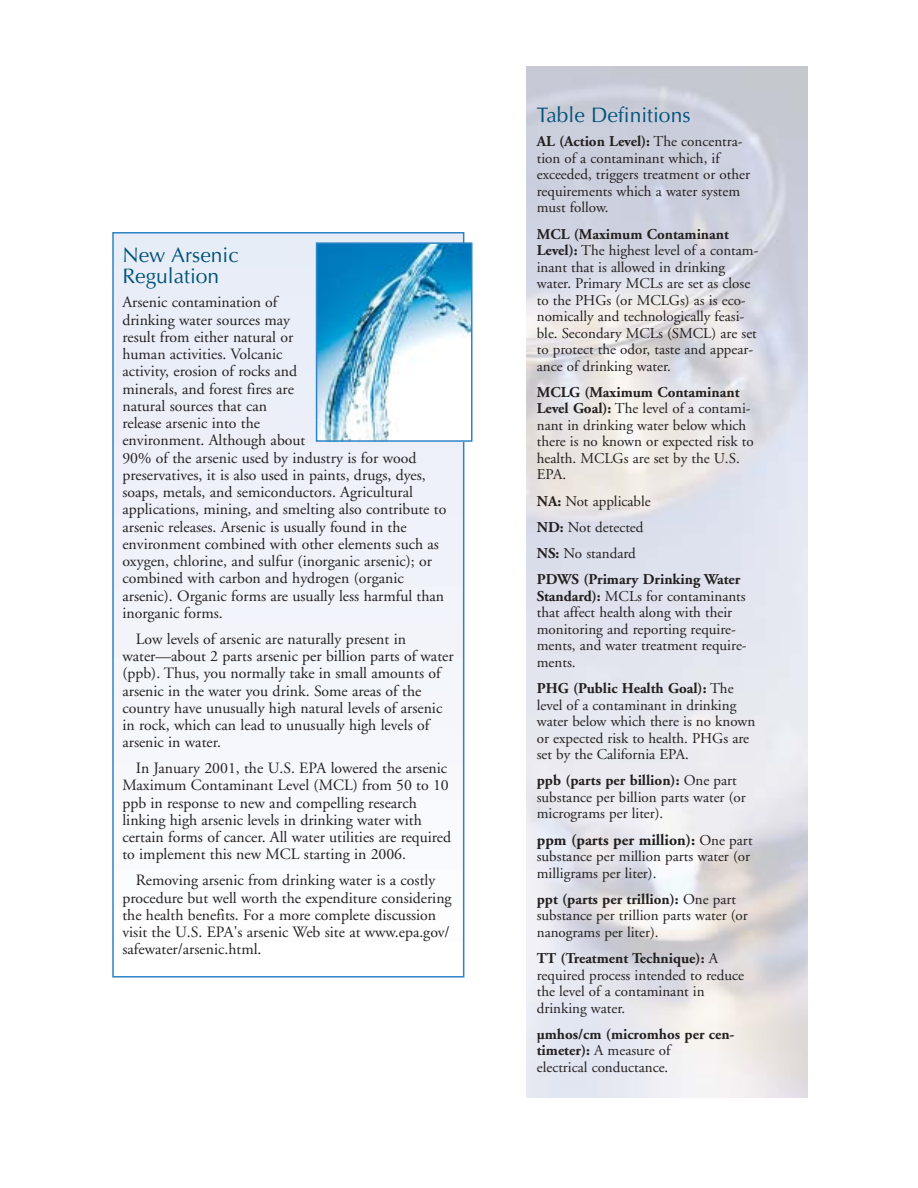
<style>
.page{position:relative;width:918px;height:1188px;background:#fff}
.page>*{position:absolute;margin:0;border:0;box-sizing:border-box;transform-origin:0 0}
.t1{font:21px/21px "Optima";color:#005179}
.t2{font:15.75px/17.2px "Adobe Garamond";color:#231f1f}
.t3{font:700 15.75px "Adobe Garamond";color:#231f1f}
.t4{font:15px/16.5px "Adobe Garamond";color:#231f1f}
.t5{font:700 15px/26.2px "Adobe Garamond";color:#231f1f}
.s1{font-weight:700}
.s2{font-weight:400}
.s3{font-weight:400;font-size:15px}
</style>
<div class="page">
<div style="left:113px;top:237px;width:351px;height:25px;background:#e7edf7"></div>
<div style="left:113px;top:273px;width:351px;height:25px;background:#e8edf7"></div>
<div style="left:113px;top:308px;width:351px;height:25px;background:#e9eef8"></div>
<div style="left:113px;top:344px;width:351px;height:25px;background:#eaeef8"></div>
<div style="left:113px;top:379px;width:351px;height:25px;background:#ebeff8"></div>
<div style="left:113px;top:415px;width:351px;height:25px;background:#eceff8"></div>
<div style="left:113px;top:450px;width:351px;height:25px;background:#edf0f9"></div>
<div style="left:113px;top:486px;width:351px;height:25px;background:#eef1f9"></div>
<div style="left:113px;top:521px;width:351px;height:25px;background:#eff2fa"></div>
<div style="left:113px;top:557px;width:351px;height:25px;background:#f0f2fa"></div>
<div style="left:113px;top:592px;width:351px;height:25px;background:#f1f4fa"></div>
<div style="left:113px;top:628px;width:351px;height:25px;background:#f2f4fa"></div>
<div style="left:113px;top:663px;width:351px;height:25px;background:#f3f6fb"></div>
<div style="left:113px;top:699px;width:351px;height:25px;background:#f4f6fb"></div>
<div style="left:113px;top:734px;width:351px;height:25px;background:#f6f7fc"></div>
<div style="left:113px;top:770px;width:351px;height:25px;background:#f7f8fc"></div>
<div style="left:113px;top:805px;width:351px;height:25px;background:#f8fafd"></div>
<div style="left:113px;top:841px;width:351px;height:25px;background:#f9fafd"></div>
<div style="left:113px;top:876px;width:351px;height:25px;background:#fbfcfe"></div>
<div style="left:112px;top:232px;width:352px;height:746px;border:2px solid #2d84c6"></div>
<img style="left:319px;top:245px;width:150px;height:194px">
<div style="left:316px;top:242px;width:156px;height:200px;border:2px solid #2d84c6"></div>
<h1 class="t1" style="left:122px;top:246px;width:118px">New Arsenic<br>Regulation</h1>
<p class="t2" style="left:122px;top:295px;width:325px">Arsenic contamination of<br>drinking water sources may<br>result from either natural or<br>human activities. Volcanic<br>activity, erosion of rocks and<br>minerals, and forest fires are<br>natural sources that can<br>release arsenic into the<br>environment. Although about<br>90% of the arsenic used by industry is for wood preservatives, it is also used in paints, drugs, dyes, soaps, metals, and semiconductors. Agricultural applications, mining, and smelting also contribute to arsenic releases. Arsenic is usually found in the environment combined with other elements such as oxygen, chlorine, and sulfur (inorganic arsenic); or combined with carbon and hydrogen (organic arsenic). Organic forms are usually less harmful than inorganic forms.</p>
<p class="t2" style="left:122px;top:632px;width:333px;text-indent:13px">Low levels of arsenic are naturally present in water—about 2 parts arsenic per billion parts of water (ppb). Thus, you normally take in small amounts of arsenic in the water you drink. Some areas of the country have unusually high natural levels of arsenic in rock, which can lead to unusually high levels of arsenic in water.</p>
<p class="t2" style="left:122px;top:761px;width:330px;text-indent:13px">In January 2001, the U.S. EPA lowered the arsenic Maximum Contaminant Level (MCL) from 50 to 10 ppb in response to new and compelling research linking high arsenic levels in drinking water with certain forms of cancer. All water utilities are required to implement this new MCL starting in 2006.</p>
<p class="t2" style="left:122px;top:873px;width:331px;text-indent:14px">Removing arsenic from drinking water is a costly procedure but well worth the expenditure considering the health benefits. For a more complete discussion visit the U.S. EPA's arsenic Web site at www.epa.gov/ safewater/arsenic.html.</p>
<h1 class="t1" style="left:537px;top:107px;width:155px">Table Definitions</h1>
<p class="t4" style="left:537px;top:135px;width:215px"><span class="s1">AL (Action Level):</span> The concentra&shy;tion of a contaminant which, if exceeded, triggers treatment or other requirements which a water system must follow.</p>
<p class="t4" style="left:537px;top:227px;width:223px"><span class="s1">MCL (Maximum Contaminant Level):</span> The highest level of a contam&shy;inant that is allowed in drinking water. Primary MCLs are set as close to the PHGs (or MCLGs) as is eco&shy;nomically and technologically feasi&shy;ble. Secondary MCLs (SMCL) are set to protect the odor, taste and appear&shy;ance of drinking water.</p>
<p class="t4" style="left:537px;top:385px;width:218px"><span class="s1">MCLG (Maximum Contaminant<br>Level Goal):</span> The level of a contami&shy;nant in drinking water below which there is no known or expected risk to health. MCLGs are set by the U.S.<br>EPA.</p>
<p class="t5" style="left:537px;top:489px;width:205px">NA: <span class="s2">Not applicable<br></span>ND: <span class="s2">Not detected<br></span>NS: <span class="s2">No standard<br></span>PDWS (Primary Drinking Water</p>
<p class="t4" style="left:537px;top:589px;width:211px"><span class="s1">Standard):</span> MCLs for contaminants that affect health along with their monitoring and reporting require&shy;ments, and water treatment require&shy;ments.</p>
<p class="t4" style="left:537px;top:681px;width:220px"><span class="s1">PHG (Public Health Goal):</span> The level of a contaminant in drinking water below which there is no known or expected risk to health. PHGs are set by the California EPA.</p>
<p class="t4" style="left:537px;top:774px;width:210px"><span class="s1">ppb (parts per billion):</span> One part substance per billion parts water (or micrograms per liter).</p>
<p class="t3" style="left:537px;top:833px;width:217px">ppm (parts per million): <span class="s3">One part</span></p>
<p class="t4" style="left:537px;top:849px;width:215px">substance per million parts water (or milligrams per liter).</p>
<p class="t4" style="left:537px;top:892px;width:213px"><span class="s1">ppt (parts per trillion):</span> One part substance per trillion parts water (or nanograms per liter).</p>
<p class="t4" style="left:537px;top:951px;width:209px"><span class="s1">TT (Treatment Technique):</span> A required process intended to reduce the level of a contaminant in drinking water.</p>
<p class="t5" style="left:537px;top:1027px;width:199px;line-height:16.5px">µmhos/cm (micromhos per cen&shy;timeter): <span class="s2">A measure of<br>electrical conductance.</span></p>
</div>
